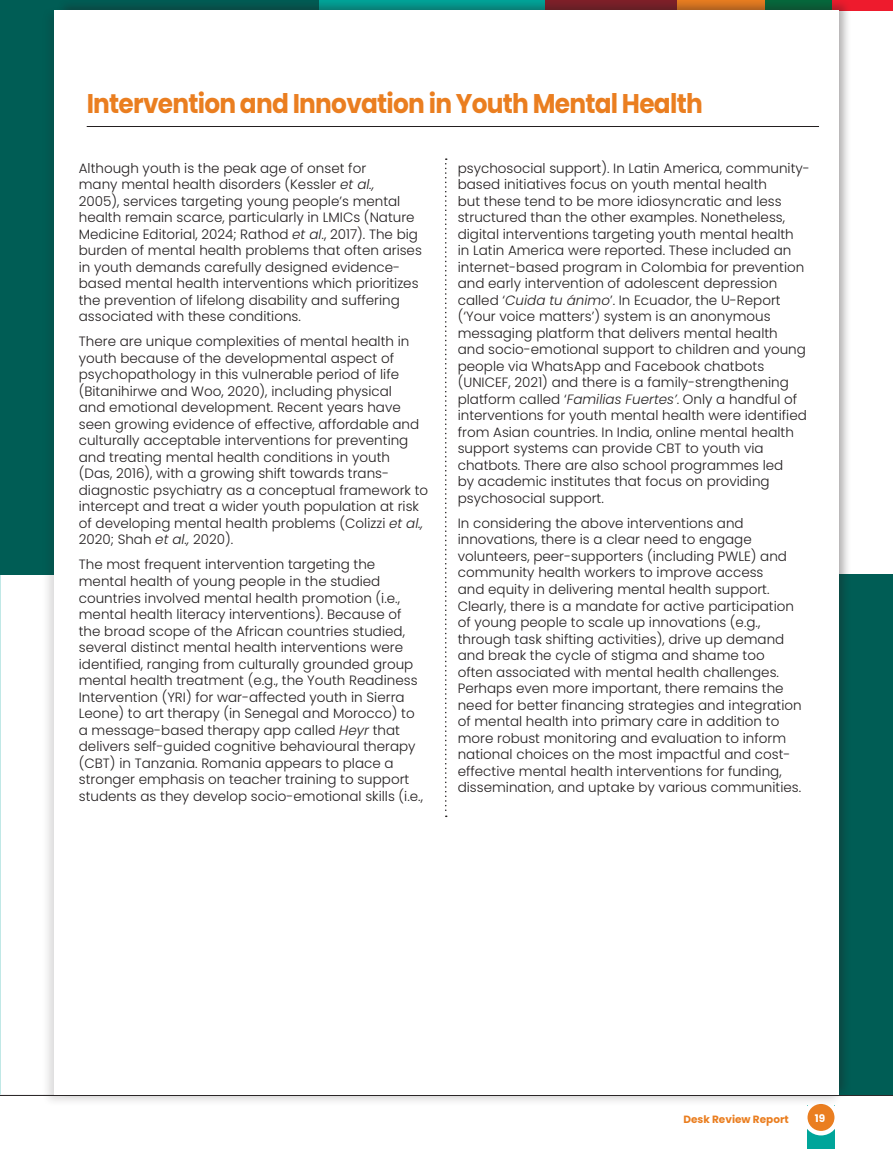
<style>
.page{position:relative;width:893px;height:1149px;background:#fff}
.page>*{position:absolute;margin:0;border:0;box-sizing:border-box;transform-origin:0 0}
.CHINA_HEADLINE{font:700 27px "Poppins";letter-spacing:-.03em;color:#ea7e20;scale:.92 1}
.t1{font:300 13.5px/16.5px "Poppins";color:#231f20}
.t2{font:700 10.5px "Poppins";color:#ea7e20}
.t3{font:700 10.5px "Poppins";color:#fff}
.s1{font-style:italic}
</style>
<div class="page">
<svg style="left:807px;top:1129px;width:28px;height:19px"></svg>
<div style="left:805px;top:1101px;width:32px;height:31px;background:#ea7e20;border-radius:50%"></div>
<div style="left:803px;top:1099px;width:36px;height:35px;border:4px solid #fff;border-radius:50%"></div>
<hr style="left:0;top:1094px;width:893px;height:1px;background:#231f20">
<div style="left:832px;top:0;width:61px;height:11px;background:#ee1b2d"></div>
<div style="left:0;top:0;width:318px;height:11px;background:#005d55"></div>
<div style="left:0;top:11px;width:392px;height:563px;background:#005d55"></div>
<div style="left:518px;top:574px;width:375px;height:520px;background:#005d55"></div>
<div style="left:41px;top:7px;width:802px;height:1100px;background:#231f20;opacity:.16"></div>
<div style="left:54px;top:11px;width:785px;height:1083px;background:#fff"></div>
<hr style="left:87px;top:126px;width:732px;height:1px;background:#231f20">
<svg style="left:445px;top:158px;width:2px;height:658px"></svg>
<p class="CHINA_HEADLINE" style="left:87px;top:88px;width:671px">Intervention and Innovation in Youth Mental Health</p>
<p class="t1" style="left:79px;top:160px;width:345px">Although youth is the peak age of onset for<br>many mental health disorders (Kessler <span class="s1">et al.,<br></span>2005), services targeting young people’s mental health remain scarce, particularly in LMICs (Nature Medicine Editorial, 2024; Rathod <span class="s1">et al</span>., 2017). The big burden of mental health problems that often arises in youth demands carefully designed evidence&shy;based mental health interventions which prioritizes the prevention of lifelong disability and suffering associated with these conditions.</p>
<p class="t1" style="left:79px;top:333px;width:351px">There are unique complexities of mental health in youth because of the developmental aspect of psychopathology in this vulnerable period of life (Bitanihirwe and Woo, 2020), including physical<br>and emotional development. Recent years have seen growing evidence of effective, affordable and culturally acceptable interventions for preventing and treating mental health conditions in youth<br>(Das, 2016), with a growing shift towards trans&shy;diagnostic psychiatry as a conceptual framework to intercept and treat a wider youth population at risk of developing mental health problems (Colizzi <span class="s1">et al., </span>2020; Shah <span class="s1">et al.,</span> 2020).</p>
<p class="t1" style="left:79px;top:556px;width:346px">The most frequent intervention targeting the mental health of young people in the studied countries involved mental health promotion (i.e., mental health literacy interventions). Because of the broad scope of the African countries studied, several distinct mental health interventions were identified, ranging from culturally grounded group mental health treatment (e.g., the Youth Readiness Intervention (YRI) for war-affected youth in Sierra Leone) to art therapy (in Senegal and Morocco) to a message-based therapy app called <span class="s1">Heyr</span> that delivers self-guided cognitive behavioural therapy (CBT) in Tanzania. Romania appears to place a stronger emphasis on teacher training to support students as they develop socio-emotional skills (i.e.,</p>
<p class="t1" style="left:458px;top:160px;width:354px">psychosocial support). In Latin America, community&shy;based initiatives focus on youth mental health<br>but these tend to be more idiosyncratic and less structured than the other examples. Nonetheless, digital interventions targeting youth mental health<br>in Latin America were reported. These included an internet-based program in Colombia for prevention and early intervention of adolescent depression called ‘<span class="s1">Cuida tu ánimo</span>’. In Ecuador, the U-Report (‘Your voice matters’) system is an anonymous messaging platform that delivers mental health<br>and socio-emotional support to children and young people via WhatsApp and Facebook chatbots (UNICEF, 2021) and there is a family-strengthening platform called ‘<span class="s1">Familias Fuertes’</span>. Only a handful of interventions for youth mental health were identified from Asian countries. In India, online mental health support systems can provide CBT to youth via chatbots. There are also school programmes led<br>by academic institutes that focus on providing psychosocial support.</p>
<p class="t1" style="left:458px;top:515px;width:345px">In considering the above interventions and innovations, there is a clear need to engage volunteers, peer-supporters (including PWLE) and community health workers to improve access<br>and equity in delivering mental health support.<br>Clearly, there is a mandate for active participation of young people to scale up innovations (e.g., through task shifting activities), drive up demand and break the cycle of stigma and shame too often associated with mental health challenges.<br>Perhaps even more important, there remains the need for better financing strategies and integration of mental health into primary care in addition to more robust monitoring and evaluation to inform national choices on the most impactful and cost&shy;effective mental health interventions for funding, dissemination, and uptake by various communities.</p>
<p class="t2" style="left:683px;top:1112px;width:107px">Desk Review Report</p>
<p class="t3" style="left:815px;top:1111px;width:12px">19</p>
</div>
